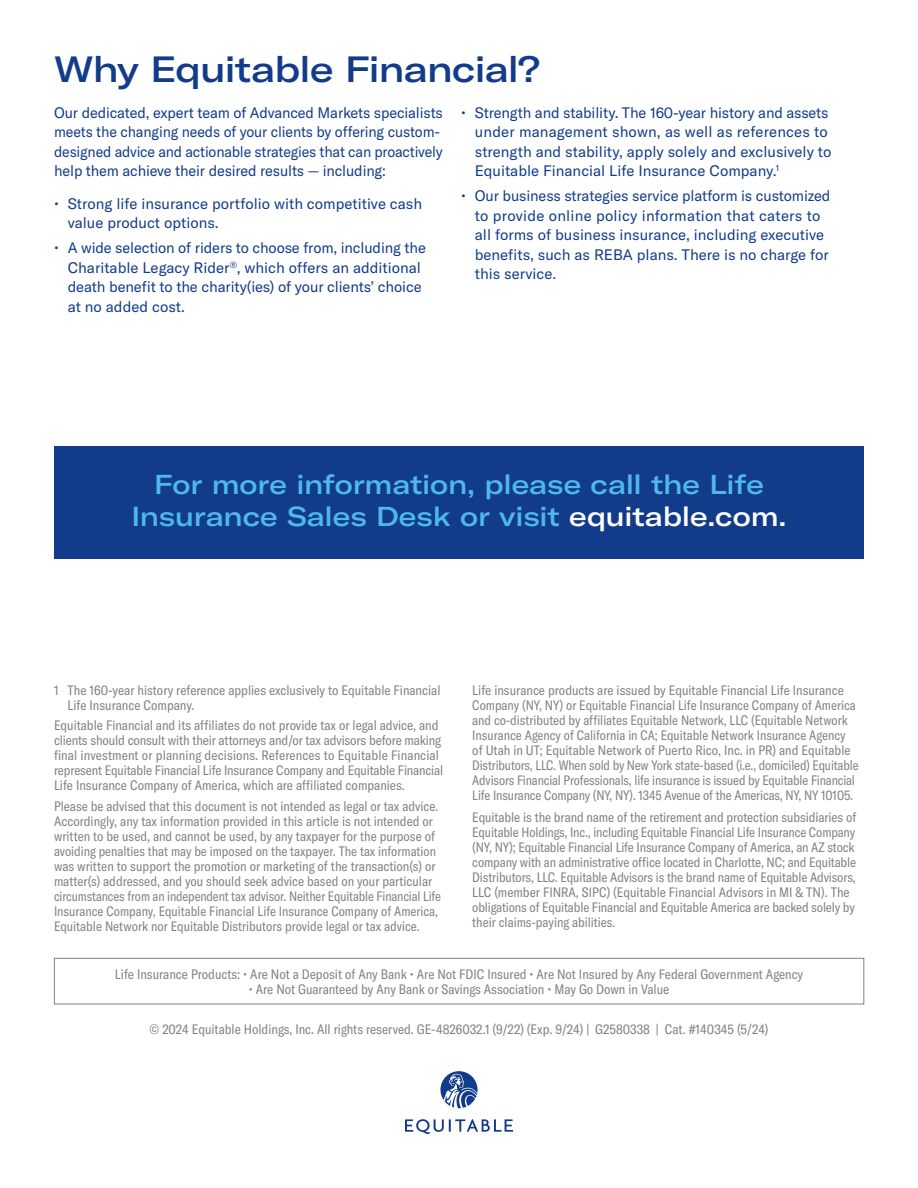
<style>
.page{position:relative;width:918px;height:1188px;background:#fff}
.page>*{position:absolute;margin:0;border:0;box-sizing:border-box;transform-origin:0 0}
.B_Head{font:500 expanded 36px "GT America";letter-spacing:-.02em;color:#123b8a}
.Callout_4{font:500 expanded 27px/31.5px "GT America";letter-spacing:-.005em;color:#4eb9e9;text-align:center}
.Body_Copy{font:15px/19.5px "GT America";letter-spacing:-.01em;color:#123b8a}
.Disclosure{font:condensed 13.5px/15px "GT America";color:#808285}
.Compliance{font:condensed 13.5px "GT America";color:#808285}
.s1{color:#fff}
</style>
<div class="page">
<svg style="left:405px;top:1071px;width:108px;height:63px"></svg>
<div style="left:54px;top:958px;width:810px;height:46px;border:1px solid #808285"></div>
<div style="left:54px;top:446px;width:810px;height:113px;background:#123b8a"></div>
<p class="B_Head" style="left:54px;top:48px;width:487px">Why Equitable Financial?</p>
<p class="Body_Copy" style="left:54px;top:103px;width:390px">Our dedicated, expert team of Advanced Markets specialists meets the changing needs of your clients by offering custom&shy;designed advice and actionable strategies that can proactively help them achieve their desired results — including:</p>
<p class="Body_Copy" style="left:68px;top:194px;width:356px;text-indent:-14px">• Strong life insurance portfolio with competitive cash value product options.</p>
<p class="Body_Copy" style="left:68px;top:238px;width:360px;text-indent:-14px">• A wide selection of riders to choose from, including the Charitable Legacy Rider<sup>®</sup>, which offers an additional death benefit to the charity(ies) of your clients’ choice at no added cost.</p>
<p class="Body_Copy" style="left:475px;top:103px;width:358px;text-indent:-14px">• Strength and stability. The 160-year history and assets under management shown, as well as references to strength and stability, apply solely and exclusively to Equitable Financial Life Insurance Company.<sup>1</sup></p>
<p class="Body_Copy" style="left:475px;top:186px;width:357px;text-indent:-14px">• Our business strategies service platform is customized to provide online policy information that caters to all forms of business insurance, including executive benefits, such as REBA plans. There is no charge for this service.</p>
<p class="Callout_4" style="left:131px;top:469px;width:657px">For more information, please call the Life<br>Insurance Sales Desk or visit <span class="s1">equitable.com.</span></p>
<p class="Disclosure" style="left:68px;top:683px;width:375px;text-indent:-14px">1 The 160-year history reference applies exclusively to Equitable Financial<br>Life Insurance Company.</p>
<p class="Disclosure" style="left:54px;top:717px;width:391px">Equitable Financial and its affiliates do not provide tax or legal advice, and clients should consult with their attorneys and/or tax advisors before making final investment or planning decisions. References to Equitable Financial represent Equitable Financial Life Insurance Company and Equitable Financial Life Insurance Company of America, which are affiliated companies.</p>
<p class="Disclosure" style="left:54px;top:799px;width:389px">Please be advised that this document is not intended as legal or tax advice.<br>Accordingly, any tax information provided in this article is not intended or written to be used, and cannot be used, by any taxpayer for the purpose of avoiding penalties that may be imposed on the taxpayer. The tax information was written to support the promotion or marketing of the transaction(s) or matter(s) addressed, and you should seek advice based on your particular circumstances from an independent tax advisor. Neither Equitable Financial Life Insurance Company, Equitable Financial Life Insurance Company of America, Equitable Network nor Equitable Distributors provide legal or tax advice.</p>
<p class="Disclosure" style="left:472px;top:683px;width:388px">Life insurance products are issued by Equitable Financial Life Insurance Company (NY, NY) or Equitable Financial Life Insurance Company of America and co-distributed by affiliates Equitable Network, LLC (Equitable Network Insurance Agency of California in CA; Equitable Network Insurance Agency of Utah in UT; Equitable Network of Puerto Rico, Inc. in PR) and Equitable Distributors, LLC. When sold by New York state-based (i.e., domiciled) Equitable Advisors Financial Professionals, life insurance is issued by Equitable Financial Life Insurance Company (NY, NY). 1345 Avenue of the Americas, NY, NY 10105.</p>
<p class="Disclosure" style="left:472px;top:809px;width:386px">Equitable is the brand name of the retirement and protection subsidiaries of Equitable Holdings, Inc., including Equitable Financial Life Insurance Company (NY, NY); Equitable Financial Life Insurance Company of America, an AZ stock company with an administrative office located in Charlotte, NC; and Equitable Distributors, LLC. Equitable Advisors is the brand name of Equitable Advisors, LLC (member FINRA, SIPC) (Equitable Financial Advisors in MI &amp; TN). The obligations of Equitable Financial and Equitable America are backed solely by their claims-paying abilities.</p>
<p class="Disclosure" style="left:115px;top:967px;width:690px">Life Insurance Products: • Are Not a Deposit of Any Bank • Are Not FDIC Insured • Are Not Insured by Any Federal Government Agency</p>
<p class="Disclosure" style="left:249px;top:982px;width:422px">• Are Not Guaranteed by Any Bank or Savings Association • May Go Down in Value</p>
<p class="Compliance" style="left:149px;top:1022px;width:621px">© 2024 Equitable Holdings, Inc. All rights reserved. GE-4826032.1 (9/22) (Exp. 9/24) | G2580338 | Cat. #140345 (5/24)</p>
</div>
